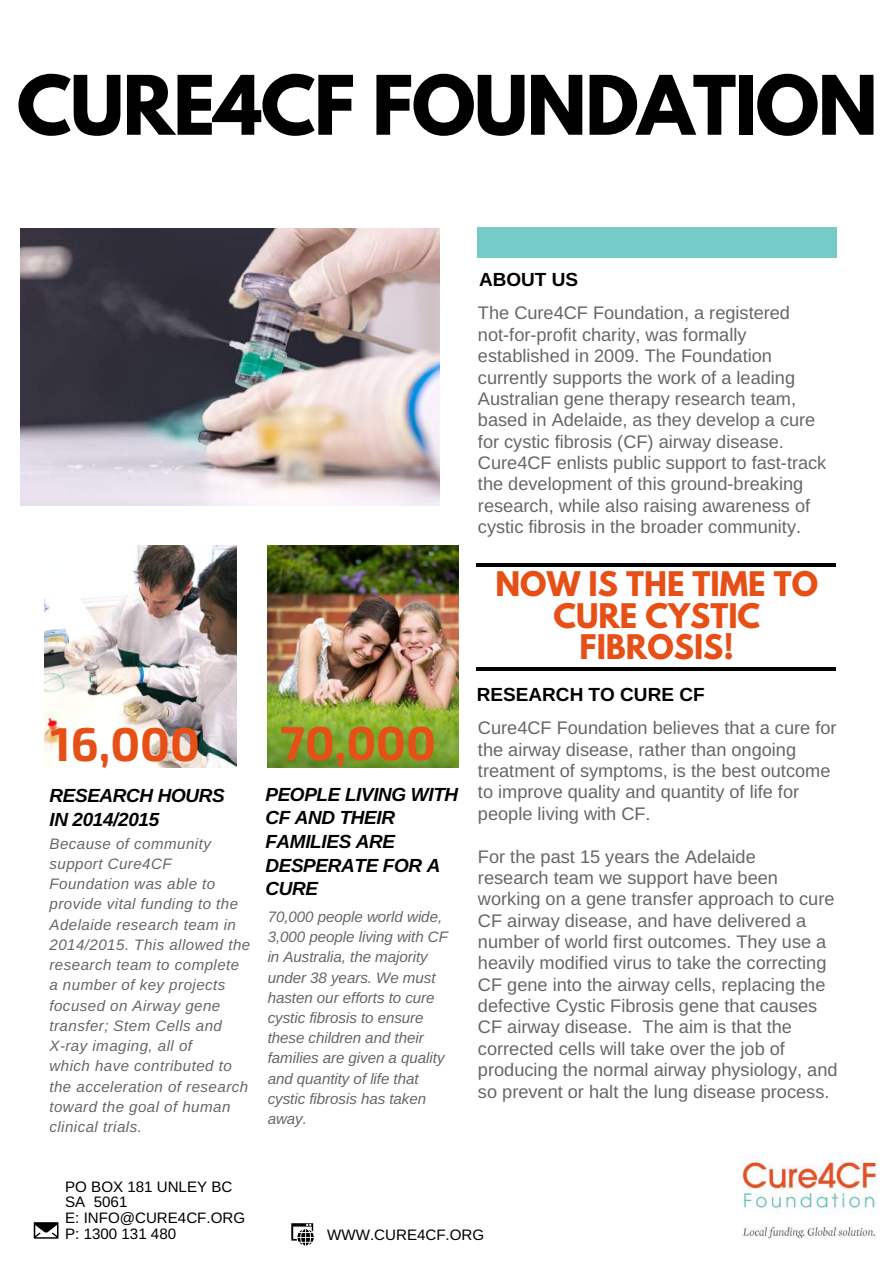
<style>
.page{position:relative;width:893px;height:1263px;background:#fff}
.page>*{position:absolute;margin:0;border:0;box-sizing:border-box;transform-origin:0 0}
.t1{font:700 72.6px "League Spartan";letter-spacing:-.02em;color:#000}
.t2{font:700 47.4px "Exo 2";color:#e64f16}
.t3{font:700 30px/31.5px "League Spartan";color:#e64f16;text-align:center}
.t4{font:italic 700 18.9px/23.5px "Arimo";letter-spacing:-.02em;color:#000}
.t5{font:700 18.9px "Arimo";color:#000}
.t6{font:18.15px/21.3px "Arimo";color:#666}
.t7{font:italic 15.15px/20.2px "Arimo";letter-spacing:.03em;color:#666}
.t8{font:italic 15.15px/20.2px "Arimo";letter-spacing:-.005em;color:#666}
.t9{font:15.15px/15.8px "Arimo";color:#000}
</style>
<div class="page">
<div style="left:477px;top:227px;width:359px;height:31px;background:#74cbc8"></div>
<hr style="left:475px;top:563px;width:360px;height:3px;background:#000">
<img style="left:45px;top:545px;width:191px;height:223px">
<img style="left:268px;top:545px;width:191px;height:223px">
<hr style="left:475px;top:668px;width:360px;height:3px;background:#000">
<svg style="left:34px;top:1222px;width:24px;height:16px"></svg>
<svg style="left:291px;top:1223px;width:23px;height:22px"></svg>
<img style="left:20px;top:228px;width:420px;height:278px">
<img style="left:742px;top:1155px;width:136px;height:84px">
<h1 class="t1" style="left:17px;top:69px;width:862px">CURE4CF FOUNDATION</h1>
<p class="t5" style="left:479px;top:269px;width:101px">ABOUT US</p>
<p class="t6" style="left:478px;top:302px;width:350px">The Cure4CF Foundation, a registered not-for-profit charity, was formally established in 2009. The Foundation currently supports the work of a leading Australian gene therapy research team, based in Adelaide, as they develop a cure for cystic fibrosis (CF) airway disease.<br>Cure4CF enlists public support to fast-track the development of this ground-breaking research, while also raising awareness of cystic fibrosis in the broader community.</p>
<h2 class="t2" style="left:51px;top:713px;width:151px">16,000</h2>
<h2 class="t2" style="left:280px;top:712px;width:157px">70,000</h2>
<p class="t4" style="left:49px;top:783px;width:177px">RESEARCH HOURS<br>IN 2014/2015</p>
<p class="t4" style="left:265px;top:782px;width:194px">PEOPLE LIVING WITH<br>CF AND THEIR<br>FAMILIES ARE<br>DESPERATE FOR A<br>CURE</p>
<p class="t7" style="left:49px;top:833px;width:202px">Because of community support Cure4CF<br>Foundation was able to provide vital funding to the<br>Adelaide research team in<br>2014/2015. This allowed the research team to complete a number of key projects focused on Airway gene transfer; Stem Cells and<br>X-ray imaging, all of<br>which have contributed to the acceleration of research toward the goal of human clinical trials.</p>
<p class="t8" style="left:268px;top:906px;width:182px">70,000 people world wide,<br>3,000 people living with CF in Australia, the majority under 38 years. We must hasten our efforts to cure cystic fibrosis to ensure these children and their families are given a quality and quantity of life that cystic fibrosis has taken away.</p>
<h3 class="t3" style="left:495px;top:572px;width:324px">NOW IS THE TIME TO<br>CURE CYSTIC<br>FIBROSIS!</h3>
<p class="t5" style="left:477px;top:684px;width:229px">RESEARCH TO CURE CF</p>
<p class="t6" style="left:478px;top:717px;width:360px">Cure4CF Foundation believes that a cure for the airway disease, rather than ongoing treatment of symptoms, is the best outcome to improve quality and quantity of life for people living with CF.</p>
<p class="t6" style="left:478px;top:845px;width:361px">For the past 15 years the Adelaide<br>research team we support have been working on a gene transfer approach to cure CF airway disease, and have delivered a number of world first outcomes. They use a heavily modified virus to take the correcting CF gene into the airway cells, replacing the defective Cystic Fibrosis gene that causes CF airway disease. The aim is that the corrected cells will take over the job of producing the normal airway physiology, and so prevent or halt the lung disease process.</p>
<p class="t9" style="left:65px;top:1178px;width:181px">PO BOX 181 UNLEY BC<br>SA 5061<br>E: INFO@CURE4CF.ORG<br>P: 1300 131 480</p>
<p class="t9" style="left:327px;top:1227px;width:158px">WWW.CURE4CF.ORG</p>
</div>
